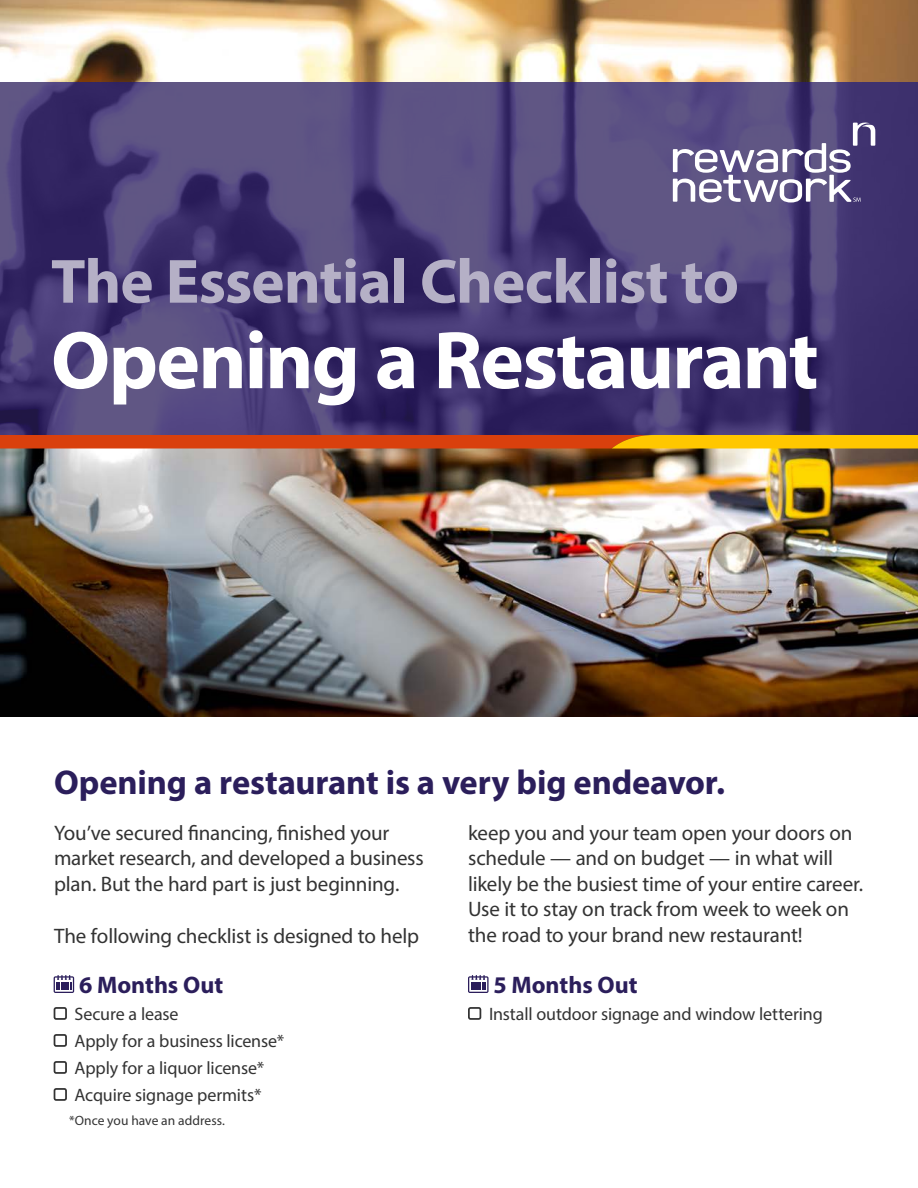
<style>
.page{position:relative;width:918px;height:1188px;background:#fff}
.page>*{position:absolute;margin:0;border:0;box-sizing:border-box;transform-origin:0 0}
.t1{font:700 82.5px "Myriad Pro";letter-spacing:-.025em;color:#fff}
.t2{font:700 63px "Myriad Pro";letter-spacing:-.015em;color:#b5b0c6}
.t3{font:700 34.5px "Myriad Pro";letter-spacing:-.005em;color:#2b1e5b}
.t4{font:700 24px "Myriad Pro";color:#2b1e5b}
.t5{font:21px/25.5px "Myriad Pro";letter-spacing:-.01em;color:#333}
.t6{font:18px/27px "Myriad Pro";letter-spacing:-.01em;color:#333}
.t7{font:13.5px "Myriad Pro";color:#333}
</style>
<div class="page">
<img style="left:0;top:0;width:918px;height:717px">
<svg style="left:54px;top:975px;width:20px;height:18px"></svg>
<div style="left:54px;top:1007px;width:13px;height:13px;border:2px solid #333;border-radius:2px"></div>
<div style="left:54px;top:1034px;width:13px;height:13px;border:2px solid #333;border-radius:2px"></div>
<div style="left:54px;top:1061px;width:13px;height:13px;border:2px solid #333;border-radius:2px"></div>
<div style="left:54px;top:1088px;width:13px;height:13px;border:2px solid #333;border-radius:2px"></div>
<svg style="left:468px;top:975px;width:21px;height:18px"></svg>
<div style="left:468px;top:1007px;width:13px;height:13px;border:2px solid #333;border-radius:2px"></div>
<svg style="left:0;top:82px;width:918px;height:353px;background:#483c74"></svg>
<svg style="left:673px;top:122px;width:202px;height:81px"></svg>
<svg style="left:0;top:435px;width:918px;height:14px;background:#e26c0c"></svg>
<h2 class="t2" style="left:51px;top:240px;width:690px">The Essential Checklist to</h2>
<h1 class="t1" style="left:51px;top:307px;width:769px">Opening a Restaurant</h1>
<h3 class="t3" style="left:54px;top:760px;width:672px">Opening a restaurant is a very big endeavor.</h3>
<p class="t5" style="left:54px;top:820px;width:371px">You’ve secured financing, finished your market research, and developed a business plan. But the hard part is just beginning.</p>
<p class="t5" style="left:54px;top:923px;width:367px">The following checklist is designed to help</p>
<p class="t4" style="left:79px;top:969px;width:146px">6 Months Out</p>
<p class="t6" style="left:75px;top:1000px;width:211px">Secure a lease<br>Apply for a business license*<br>Apply for a liquor license*<br>Acquire signage permits*</p>
<p class="t7" style="left:69px;top:1112px;width:158px">*Once you have an address.</p>
<p class="t5" style="left:468px;top:820px;width:396px">keep you and your team open your doors on schedule — and on budget — in what will likely be the busiest time of your entire career.<br>Use it to stay on track from week to week on the road to your brand new restaurant!</p>
<p class="t4" style="left:493px;top:969px;width:146px">5 Months Out</p>
<p class="t6" style="left:489px;top:1000px;width:335px">Install outdoor signage and window lettering</p>
</div>
